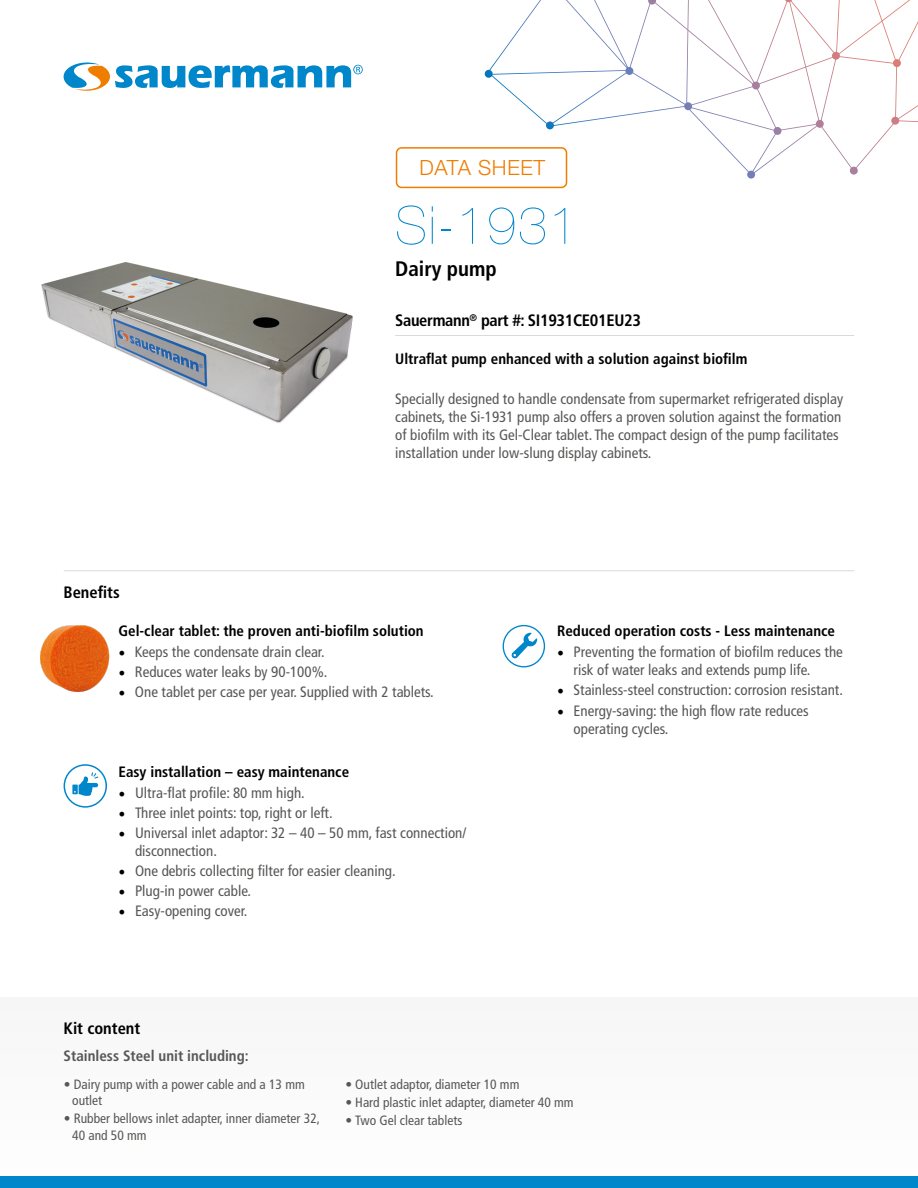
<style>
.page{position:relative;width:918px;height:1188px;background:#fff}
.page>*{position:absolute;margin:0;border:0;box-sizing:border-box;transform-origin:0 0}
.t1{font:200 52.5px "Helvetica Neue LT Std";letter-spacing:.03em;color:#0086ca}
.t2{font:700 condensed 21px "Frutiger LT Std";color:#000}
.t3{font:300 21px "Helvetica Neue LT Std";letter-spacing:.03em;color:#ef7d00}
.t4{font:700 condensed 16.5px "Frutiger LT Std";letter-spacing:-.02em;color:#000}
.t5{font:700 condensed 16.5px "Frutiger LT Std";color:#000}
.t6{font:condensed 15px/18px "Frutiger LT Std";color:#575756}
.t7{font:700 condensed 15px "Frutiger LT Std";color:#000}
.t8{font:700 condensed 15px "Frutiger LT Std";color:#575756}
.t9{font:condensed 13.5px/16.2px "Frutiger LT Std";color:#575756}
.s1{font-family:"Minion Pro";font-stretch:normal;font-size:18px;color:#000}
</style>
<div class="page">
<div style="left:0;top:998px;width:918px;height:190px;background:#fafafa"></div>
<svg style="left:485px;top:0;width:433px;height:179px"></svg>
<svg style="left:64px;top:63px;width:299px;height:28px"></svg>
<div style="left:0;top:1176px;width:918px;height:12px;background:#0086ca"></div>
<hr style="left:64px;top:570px;width:790px;height:1px;background:#dadada">
<hr style="left:395px;top:335px;width:459px;height:1px;background:#dadada">
<div style="left:397px;top:148px;width:170px;height:39px;background:#fff;border-radius:5px"></div>
<div style="left:396px;top:147px;width:171px;height:41px;border:2px solid #ef7d00;border-radius:5px"></div>
<div style="left:503px;top:625px;width:42px;height:42px;border:1px solid #0086ca;border-radius:50%"></div>
<svg style="left:511px;top:633px;width:26px;height:26px"></svg>
<div style="left:64px;top:764px;width:43px;height:44px;border:2px solid #0086ca;border-radius:50%"></div>
<svg style="left:72px;top:772px;width:26px;height:24px"></svg>
<img style="left:41px;top:262px;width:312px;height:161px">
<img style="left:40px;top:625px;width:70px;height:67px">
<h2 class="t3" style="left:419px;top:155px;width:127px">DATA SHEET</h2>
<p class="t4" style="left:64px;top:583px;width:58px">Benefits</p>
<h1 class="t1" style="left:395px;top:195px;width:184px">Si-1931</h1>
<h2 class="t2" style="left:395px;top:256px;width:103px">Dairy pump</h2>
<p class="t4" style="left:395px;top:311px;width:247px">Sauermann<sup>®</sup> part #: SI1931CE01EU23</p>
<p class="t7" style="left:395px;top:350px;width:354px">Ultraflat pump enhanced with a solution against biofilm</p>
<p class="t6" style="left:395px;top:390px;width:450px">Specially designed to handle condensate from supermarket refrigerated display cabinets, the Si-1931 pump also offers a proven solution against the formation of biofilm with its Gel-Clear tablet. The compact design of the pump facilitates installation under low-slung display cabinets.</p>
<p class="t7" style="left:118px;top:622px;width:307px">Gel-clear tablet: the proven anti-biofilm solution</p>
<p class="t6" style="left:118px;top:643px;width:208px"><span class="s1">•</span> Keeps the condensate drain clear.</p>
<p class="t6" style="left:118px;top:663px;width:211px"><span class="s1">•</span> Reduces water leaks by 90-100%.</p>
<p class="t6" style="left:118px;top:683px;width:317px"><span class="s1">•</span> One tablet per case per year. Supplied with 2 tablets.</p>
<p class="t7" style="left:119px;top:762px;width:232px">Easy installation – easy maintenance</p>
<p class="t6" style="left:119px;top:784px;width:188px"><span class="s1">•</span> Ultra-flat profile: 80 mm high.</p>
<p class="t6" style="left:119px;top:804px;width:216px"><span class="s1">•</span> Three inlet points: top, right or left.</p>
<p class="t6" style="left:135px;top:824px;width:333px;text-indent:-16px"><span class="s1">•</span> Universal inlet adaptor: 32 – 40 – 50 mm, fast connection/ disconnection.</p>
<p class="t6" style="left:119px;top:862px;width:279px"><span class="s1">•</span> One debris collecting filter for easier cleaning.</p>
<p class="t6" style="left:119px;top:882px;width:134px"><span class="s1">•</span> Plug-in power cable.</p>
<p class="t6" style="left:119px;top:902px;width:130px"><span class="s1">•</span> Easy-opening cover.</p>
<p class="t5" style="left:64px;top:1018px;width:78px">Kit content</p>
<p class="t7" style="left:557px;top:622px;width:280px">Reduced operation costs - Less maintenance</p>
<p class="t6" style="left:574px;top:643px;width:271px;text-indent:-16px"><span class="s1">•</span> Preventing the formation of biofilm reduces the risk of water leaks and extends pump life.</p>
<p class="t6" style="left:557px;top:681px;width:287px"><span class="s1">•</span> Stainless-steel construction: corrosion resistant.</p>
<p class="t6" style="left:574px;top:701px;width:237px;text-indent:-16px"><span class="s1">•</span> Energy-saving: the high flow rate reduces operating cycles.</p>
<p class="t8" style="left:64px;top:1047px;width:187px">Stainless Steel unit including:</p>
<p class="t9" style="left:72px;top:1076px;width:234px;text-indent:-9px">• Dairy pump with a power cable and a 13 mm outlet</p>
<p class="t9" style="left:72px;top:1111px;width:249px;text-indent:-9px">• Rubber bellows inlet adapter, inner diameter 32,<br>40 and 50 mm</p>
<p class="t9" style="left:345px;top:1076px;width:176px">• Outlet adaptor, diameter 10 mm</p>
<p class="t9" style="left:345px;top:1094px;width:230px">• Hard plastic inlet adapter, diameter 40 mm</p>
<p class="t9" style="left:345px;top:1113px;width:119px">• Two Gel clear tablets</p>
</div>
